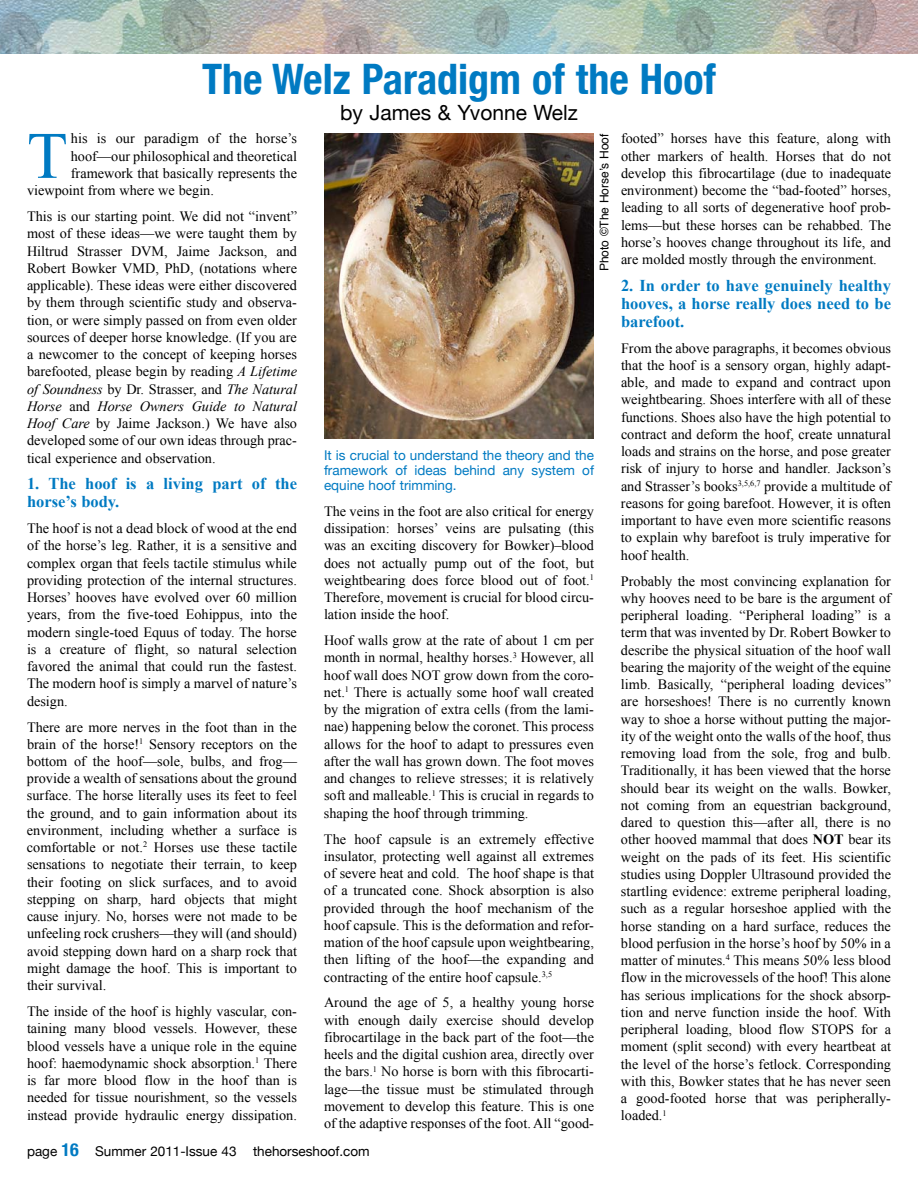
<style>
.page{position:relative;width:918px;height:1188px;background:#fff}
.page>*{position:absolute;margin:0;border:0;box-sizing:border-box;transform-origin:0 0}
.t1{font:66.3px "Times New Roman";color:#007ac2}
.t2{font:700 condensed 42px "Helvetica Neue";color:#007ac2}
.t3{font:21px "Helvetica Neue";color:#000}
.t4{font:700 16.5px/18px "Times New Roman";color:#007ac2}
.t5{font:14.25px/17.2px "Times New Roman";color:#000;text-align:justify}
.t6{font:13.5px/15px "Helvetica Neue";color:#007ac2;text-align:justify}
.t7{font:13.5px "Helvetica Neue";color:#000}
.t8{font:12px "Helvetica";color:#000}
.s1{font-style:italic}
.s2{font-weight:700;font-stretch:condensed;font-size:18px;color:#007ac2}
.s3{font-weight:700}
</style>
<div class="page">
<img style="left:324px;top:134px;width:270px;height:304px">
<img style="left:0;top:0;width:918px;height:54px">
<h2 class="t2" style="left:202px;top:54px;width:515px">The Welz Paradigm of the Hoof</h2>
<h3 class="t3" style="left:340px;top:100px;width:239px">by James &amp; Yvonne Welz</h3>
<h1 class="t1" style="left:27px;top:111px;width:42px">T</h1>
<p class="t5" style="left:71px;top:130px;width:228px">his is our paradigm of the horse’s</p>
<p class="t5" style="left:71px;top:147px;width:228px">hoof—our philosophical and theoretical</p>
<p class="t5" style="left:71px;top:164px;width:228px">framework that basically represents the</p>
<p class="t5" style="left:27px;top:182px;width:189px">viewpoint from where we begin.</p>
<p class="t5" style="left:27px;top:207px;width:272px">This is our starting point. We did not “invent” most of these ideas—we were taught them by Hiltrud Strasser DVM, Jaime Jackson, and Robert Bowker VMD, PhD, (notations where applicable). These ideas were either discovered by them through scientific study and observa&shy;tion, or were simply passed on from even older sources of deeper horse knowledge. (If you are a newcomer to the concept of keeping horses barefooted, please begin by reading <span class="s1">A Lifetime of Soundness</span> by Dr. Strasser, and <span class="s1">The Natural Horse</span> and <span class="s1">Horse Owners Guide to Natural Hoof Care</span> by Jaime Jackson.) We have also developed some of our own ideas through prac&shy;tical experience and observation.</p>
<p class="t4" style="left:27px;top:474px;width:272px">1. The hoof is a living part of the horse’s body.</p>
<p class="t5" style="left:27px;top:519px;width:272px">The hoof is not a dead block of wood at the end of the horse’s leg. Rather, it is a sensitive and complex organ that feels tactile stimulus while providing protection of the internal structures.<br>Horses’ hooves have evolved over 60 million years, from the five-toed Eohippus, into the modern single-toed Equus of today. The horse is a creature of flight, so natural selection favored the animal that could run the fastest.<br>The modern hoof is simply a marvel of nature’s design.</p>
<p class="t5" style="left:27px;top:718px;width:272px">There are more nerves in the foot than in the brain of the horse!<sup>1</sup> Sensory receptors on the bottom of the hoof—sole, bulbs, and frog— provide a wealth of sensations about the ground surface. The horse literally uses its feet to feel the ground, and to gain information about its environment, including whether a surface is comfortable or not.<sup>2</sup> Horses use these tactile sensations to negotiate their terrain, to keep their footing on slick surfaces, and to avoid stepping on sharp, hard objects that might cause injury. No, horses were not made to be unfeeling rock crushers—they will (and should) avoid stepping down hard on a sharp rock that might damage the hoof. This is important to their survival.</p>
<p class="t5" style="left:27px;top:1003px;width:272px">The inside of the hoof is highly vascular, con&shy;taining many blood vessels. However, these blood vessels have a unique role in the equine hoof: haemodynamic shock absorption.<sup>1</sup> There is far more blood flow in the hoof than is needed for tissue nourishment, so the vessels instead provide hydraulic energy dissipation.</p>
<p class="t8" style="left:595px;top:271px;width:139px;rotate:-90deg">Photo ©The Horse’s Hoof</p>
<p class="t6" style="left:324px;top:448px;width:272px">It is crucial to understand the theory and the framework of ideas behind any system of equine hoof trimming.</p>
<p class="t5" style="left:324px;top:502px;width:272px">The veins in the foot are also critical for energy dissipation: horses’ veins are pulsating (this was an exciting discovery for Bowker)–blood does not actually pump out of the foot, but weightbearing does force blood out of foot.<sup>1<br></sup>Therefore, movement is crucial for blood circu&shy;lation inside the hoof.</p>
<p class="t5" style="left:324px;top:632px;width:272px">Hoof walls grow at the rate of about 1 cm per month in normal, healthy horses.<sup>3</sup> However, all hoof wall does NOT grow down from the coro&shy;net.<sup>1</sup> There is actually some hoof wall created by the migration of extra cells (from the lami&shy;nae) happening below the coronet. This process allows for the hoof to adapt to pressures even after the wall has grown down. The foot moves and changes to relieve stresses; it is relatively soft and malleable.<sup>1</sup> This is crucial in regards to shaping the hoof through trimming.</p>
<p class="t5" style="left:324px;top:830px;width:272px">The hoof capsule is an extremely effective insulator, protecting well against all extremes of severe heat and cold. The hoof shape is that of a truncated cone. Shock absorption is also provided through the hoof mechanism of the hoof capsule. This is the deformation and refor&shy;mation of the hoof capsule upon weightbearing, then lifting of the hoof—the expanding and contracting of the entire hoof capsule.<sup>3,5</sup></p>
<p class="t5" style="left:324px;top:994px;width:272px">Around the age of 5, a healthy young horse with enough daily exercise should develop fibrocartilage in the back part of the foot—the heels and the digital cushion area, directly over the bars.<sup>1</sup> No horse is born with this fibrocarti&shy;lage—the tissue must be stimulated through movement to develop this feature. This is one of the adaptive responses of the foot. All “good-</p>
<p class="t7" style="left:27px;top:1143px;width:344px">page <span class="s2">16</span> Summer 2011-Issue 43 thehorseshoof.com</p>
<p class="t5" style="left:621px;top:130px;width:272px">footed” horses have this feature, along with other markers of health. Horses that do not develop this fibrocartilage (due to inadequate environment) become the “bad-footed” horses, leading to all sorts of degenerative hoof prob&shy;lems—but these horses can be rehabbed. The horse’s hooves change throughout its life, and are molded mostly through the environment.</p>
<p class="t4" style="left:621px;top:276px;width:272px;text-align:justify">2. In order to have genuinely healthy hooves, a horse really does need to be barefoot.</p>
<p class="t5" style="left:621px;top:339px;width:272px">From the above paragraphs, it becomes obvious that the hoof is a sensory organ, highly adapt&shy;able, and made to expand and contract upon weightbearing. Shoes interfere with all of these functions. Shoes also have the high potential to contract and deform the hoof, create unnatural loads and strains on the horse, and pose greater risk of injury to horse and handler. Jackson’s and Strasser’s books<sup>3,5,6,7</sup> provide a multitude of reasons for going barefoot. However, it is often important to have even more scientific reasons to explain why barefoot is truly imperative for hoof health.</p>
<p class="t5" style="left:621px;top:572px;width:272px">Probably the most convincing explanation for why hooves need to be bare is the argument of peripheral loading. “Peripheral loading” is a term that was invented by Dr. Robert Bowker to describe the physical situation of the hoof wall bearing the majority of the weight of the equine limb. Basically, “peripheral loading devices” are horseshoes! There is no currently known way to shoe a horse without putting the major&shy;ity of the weight onto the walls of the hoof, thus removing load from the sole, frog and bulb.<br>Traditionally, it has been viewed that the horse should bear its weight on the walls. Bowker, not coming from an equestrian background, dared to question this—after all, there is no other hooved mammal that does <span class="s3">NOT</span> bear its weight on the pads of its feet. His scientific studies using Doppler Ultrasound provided the startling evidence: extreme peripheral loading, such as a regular horseshoe applied with the horse standing on a hard surface, reduces the blood perfusion in the horse’s hoof by 50% in a matter of minutes.<sup>4</sup> This means 50% less blood flow in the microvessels of the hoof! This alone has serious implications for the shock absorp&shy;tion and nerve function inside the hoof. With peripheral loading, blood flow STOPS for a moment (split second) with every heartbeat at the level of the horse’s fetlock. Corresponding with this, Bowker states that he has never seen a good-footed horse that was peripherally&shy;loaded.<sup>1</sup></p>
</div>
